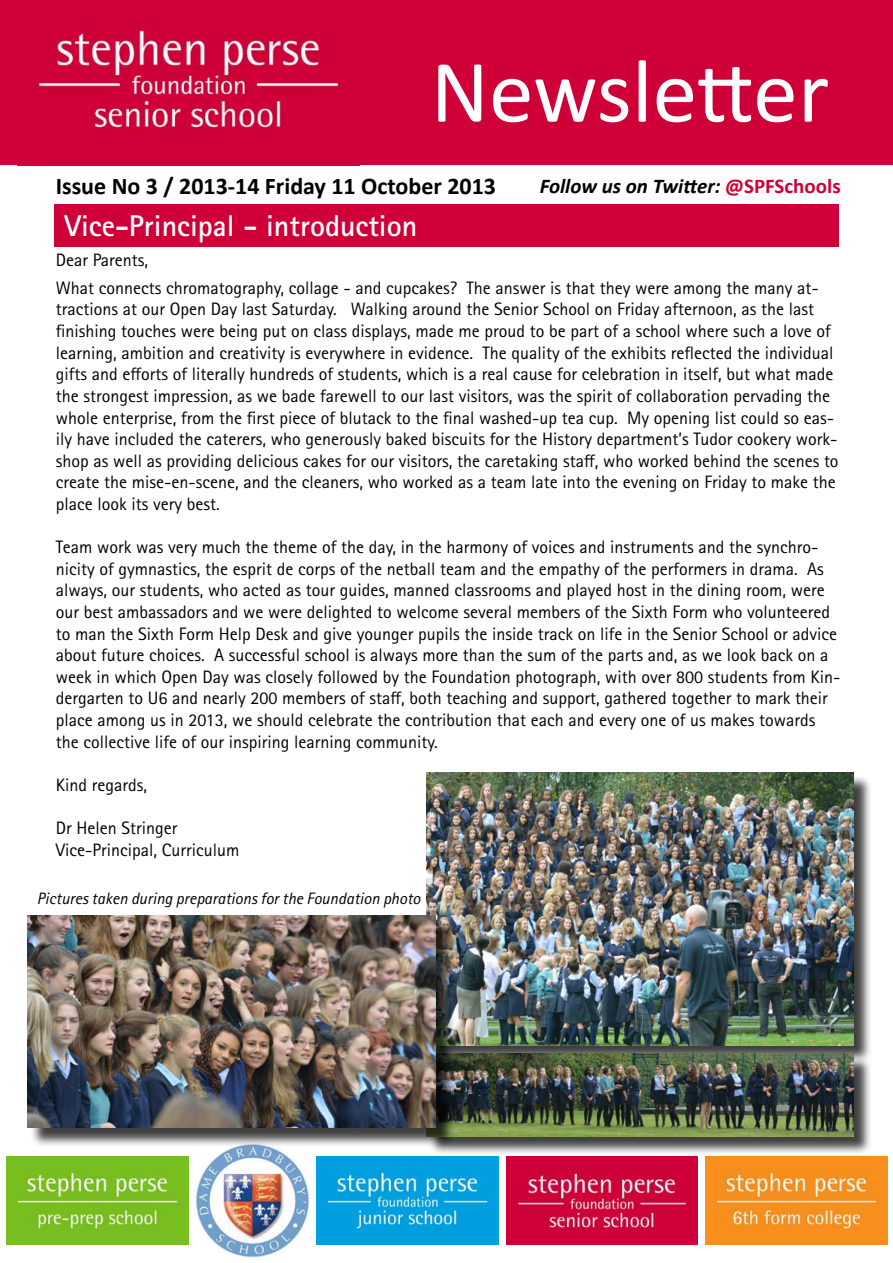
<style>
.page{position:relative;width:893px;height:1263px;background:#fff}
.page>*{position:absolute;margin:0;border:0;box-sizing:border-box;transform-origin:0 0}
.t1{font:90px "Calibri";color:#fff}
.t2{font:700 30px "Rotis Sans Serif Std";color:#fff}
.t3{font:700 24px "Calibri";color:#000}
.t4{font:italic 700 21px "Calibri";color:#000}
.t5{font:18px/21.6px "Rotis Sans Serif Std";color:#000}
.t6{font:italic 16.5px "Rotis Sans Serif Std";color:#000}
.s1{font-style:normal;color:#cf0038}
</style>
<div class="page">
<div style="left:0;top:0;width:893px;height:165px;background:#cf0038"></div>
<div style="left:54px;top:204px;width:785px;height:43px;background:#cf0038"></div>
<img style="left:6px;top:1156px;width:183px;height:88px">
<img style="left:316px;top:1156px;width:182px;height:88px">
<img style="left:506px;top:1156px;width:191px;height:88px">
<img style="left:705px;top:1156px;width:183px;height:88px">
<img style="left:193px;top:1140px;width:119px;height:120px;border-radius:60px">
<img style="left:38px;top:30px;width:302px;height:101px">
<div style="left:428px;top:775px;width:445px;height:289px;background:#000;opacity:.75"></div>
<img style="left:426px;top:773px;width:427px;height:272px">
<div style="left:428px;top:1055px;width:445px;height:100px;background:#000;opacity:.75"></div>
<img style="left:455px;top:1053px;width:398px;height:83px">
<div style="left:29px;top:917px;width:426px;height:230px;background:#000;opacity:.75"></div>
<img style="left:28px;top:915px;width:408px;height:213px">
<h1 class="t1" style="left:431px;top:35px;width:400px">Newsletter</h1>
<h3 class="t3" style="left:56px;top:171px;width:442px">Issue No 3 / 2013-14 Friday 11 October 2013</h3>
<p class="t4" style="left:540px;top:173px;width:302px">Follow us on Twitter: <span class="s1">@SPFSchools</span></p>
<h2 class="t2" style="left:64px;top:207px;width:354px">Vice-Principal - introduction</h2>
<p class="t5" style="left:56px;top:247px;width:764px;line-height:27.6px">Dear Parents,<br>What connects chromatography, collage - and cupcakes? The answer is that they were among the many at-</p>
<p class="t5" style="left:56px;top:299px;width:784px">tractions at our Open Day last Saturday. Walking around the Senior School on Friday afternoon, as the last finishing touches were being put on class displays, made me proud to be part of a school where such a love of learning, ambition and creativity is everywhere in evidence. The quality of the exhibits reflected the individual gifts and efforts of literally hundreds of students, which is a real cause for celebration in itself, but what made the strongest impression, as we bade farewell to our last visitors, was the spirit of collaboration pervading the whole enterprise, from the first piece of blutack to the final washed-up tea cup. My opening list could so eas&shy;ily have included the caterers, who generously baked biscuits for the History department’s Tudor cookery work&shy;shop as well as providing delicious cakes for our visitors, the caretaking staff, who worked behind the scenes to create the mise-en-scene, and the cleaners, who worked as a team late into the evening on Friday to make the place look its very best.</p>
<p class="t5" style="left:56px;top:536px;width:786px">Team work was very much the theme of the day, in the harmony of voices and instruments and the synchro&shy;nicity of gymnastics, the esprit de corps of the netball team and the empathy of the performers in drama. As always, our students, who acted as tour guides, manned classrooms and played host in the dining room, were our best ambassadors and we were delighted to welcome several members of the Sixth Form who volunteered to man the Sixth Form Help Desk and give younger pupils the inside track on life in the Senior School or advice about future choices. A successful school is always more than the sum of the parts and, as we look back on a week in which Open Day was closely followed by the Foundation photograph, with over 800 students from Kin&shy;dergarten to U6 and nearly 200 members of staff, both teaching and support, gathered together to mark their place among us in 2013, we should celebrate the contribution that each and every one of us makes towards the collective life of our inspiring learning community.</p>
<p class="t5" style="left:56px;top:774px;width:93px">Kind regards,</p>
<p class="t5" style="left:56px;top:817px;width:185px">Dr Helen Stringer<br>Vice-Principal, Curriculum</p>
<p class="t6" style="left:37px;top:889px;width:385px">Pictures taken during preparations for the Foundation photo</p>
</div>
